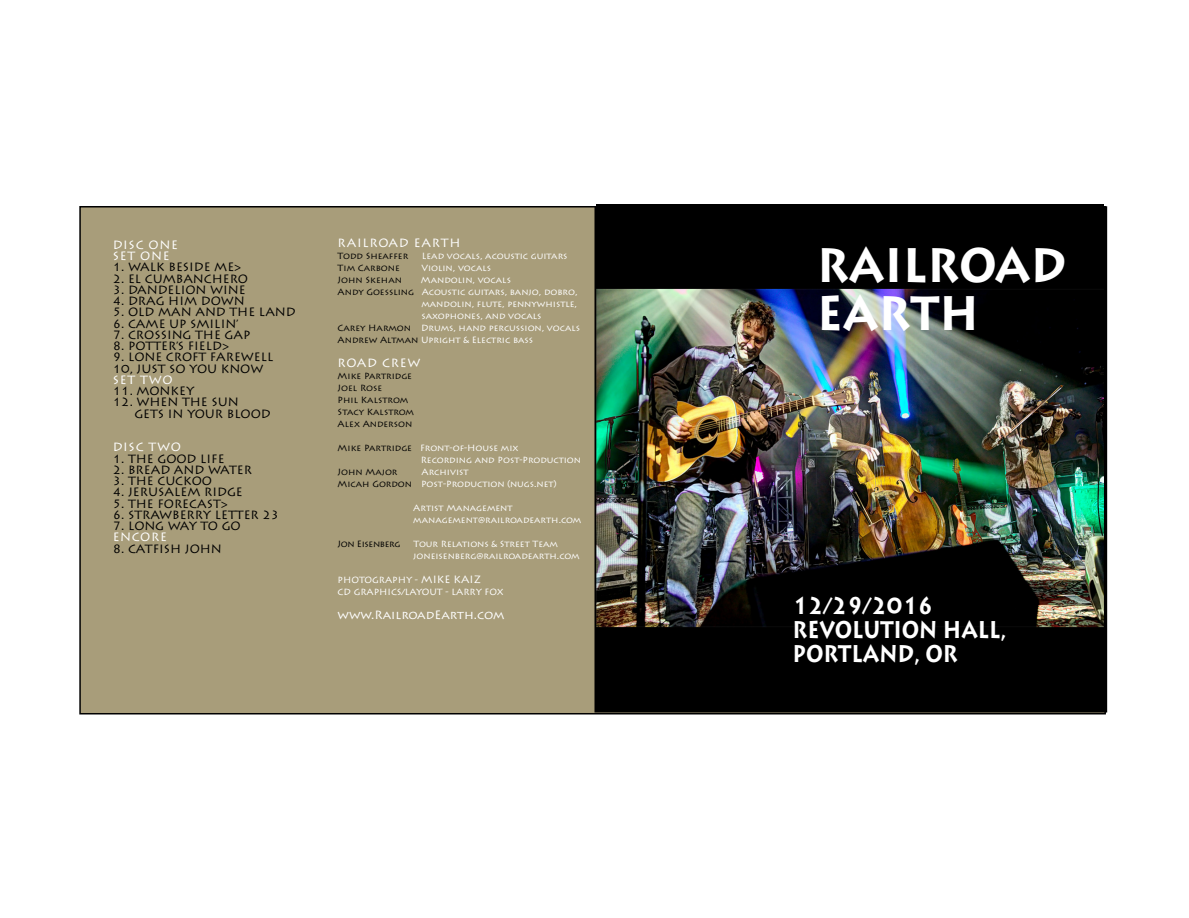
<style>
.page{position:relative;width:1189px;height:918px;background:#fff}
.page>*{position:absolute;margin:0;border:0;box-sizing:border-box;transform-origin:0 0}
.t1{font:700 48px/48px "Lithos Pro";color:#fff;scale:.9 1}
.t2{font:700 24px/24px "Lithos Pro";color:#fff;scale:.83 1}
.t3{font:12px/11.2px "Lithos Pro";color:#000}
.t4{font:12px/11.2px "Lithos Pro";letter-spacing:.055em;color:#fff}
.t5{font:12px "Lithos Pro";color:#fff}
.t6{font:9px/12px "Lithos Pro";color:#fff}
.t7{font:9px/12px "Lithos Pro";color:#000}
.t8{font:9px "Lithos Pro";letter-spacing:-.035em;color:#000}
.s1{color:#000}
.s2{font-size:10.5px}
</style>
<div class="page">
<img style="left:79px;top:204px;width:1029px;height:511px">
<h3 class="t4" style="left:113px;top:239px;width:67px">DISC ONE<br>SET ONE</h3>
<h3 class="t3" style="left:113px;top:262px;width:130px">1. WALK BESIDE ME&gt;</h3>
<h3 class="t3" style="left:113px;top:273px;width:137px">2. EL CUMBANCHERO</h3>
<h3 class="t3" style="left:113px;top:284px;width:134px">3. DANDELION WINE</h3>
<h3 class="t3" style="left:113px;top:295px;width:133px">4. DRAG HIM DOWN</h3>
<h3 class="t3" style="left:113px;top:307px;width:184px">5. OLD MAN AND THE LAND</h3>
<h3 class="t3" style="left:113px;top:318px;width:127px">6. CAME UP SMILIN’</h3>
<h3 class="t3" style="left:113px;top:329px;width:139px">7. CROSSING THE GAP</h3>
<h3 class="t3" style="left:113px;top:340px;width:118px">8. POTTER’S FIELD&gt;</h3>
<h3 class="t3" style="left:113px;top:352px;width:162px">9. LONE CROFT FAREWELL<br>10, JUST SO YOU KNOW</h3>
<h3 class="t4" style="left:113px;top:374px;width:61px">SET TWO</h3>
<h3 class="t3" style="left:113px;top:385px;width:83px">11. MONKEY</h3>
<h3 class="t3" style="left:134px;top:397px;width:138px;text-indent:-22px">12. WHEN THE SUN<br>GETS IN YOUR BLOOD</h3>
<h3 class="t4" style="left:113px;top:442px;width:70px">DISC TWO</h3>
<h3 class="t3" style="left:113px;top:453px;width:113px">1. THE GOOD LIFE</h3>
<h3 class="t3" style="left:113px;top:464px;width:141px">2. BREAD AND WATER</h3>
<h3 class="t3" style="left:113px;top:475px;width:101px">3. THE CUCKOO</h3>
<h3 class="t3" style="left:113px;top:487px;width:131px">4. JERUSALEM RIDGE</h3>
<h3 class="t3" style="left:113px;top:498px;width:117px">5. THE FORECAST&gt;</h3>
<h3 class="t3" style="left:113px;top:509px;width:168px">6. STRAWBERRY LETTER 23</h3>
<h3 class="t3" style="left:113px;top:520px;width:129px">7. LONG WAY TO GO</h3>
<h3 class="t4" style="left:113px;top:532px;width:56px">ENCORE</h3>
<h3 class="t3" style="left:113px;top:543px;width:111px">8. CATFISH JOHN</h3>
<h3 class="t4" style="left:337px;top:237px;width:124px">RAILROAD EARTH</h3>
<p class="t7" style="left:337px;top:250px;width:72px">Todd Sheaffer</p>
<p class="t6" style="left:421px;top:250px;width:147px">Lead vocals, acoustic guitars</p>
<p class="t7" style="left:337px;top:262px;width:64px">Tim Carbone</p>
<p class="t6" style="left:421px;top:262px;width:71px">Violin, vocals</p>
<p class="t7" style="left:337px;top:274px;width:66px">John Skehan</p>
<p class="t6" style="left:421px;top:274px;width:92px">Mandolin, vocals</p>
<p class="t6" style="left:337px;top:286px;width:241px"><span class="s1">Andy Goessling</span> Acoustic guitars, banjo, dobro,</p>
<p class="t6" style="left:421px;top:298px;width:157px">mandolin, flute, pennywhistle,</p>
<p class="t6" style="left:421px;top:310px;width:122px">saxophones, and vocals</p>
<p class="t6" style="left:337px;top:322px;width:244px"><span class="s1">Carey Harmon</span> Drums, hand percussion, vocals</p>
<p class="t6" style="left:337px;top:334px;width:197px"><span class="s1">Andrew Altman</span> Upright &amp; Electric bass</p>
<h3 class="t4" style="left:337px;top:357px;width:84px">ROAD CREW</h3>
<p class="t7" style="left:337px;top:370px;width:78px">Mike Partridge<br>Joel Rose<br>Phil Kalstrom<br>Stacy Kalstrom<br>Alex Anderson</p>
<p class="t6" style="left:420px;top:442px;width:162px;text-indent:-83px"><span class="s1">Mike Partridge</span> Front-of-House mix<br>Recording and Post-Production</p>
<p class="t7" style="left:337px;top:466px;width:61px">John Major</p>
<p class="t6" style="left:337px;top:466px;width:220px;text-align:center">Archivist<br><span class="s1">Micah Gordon</span> Post-Production (nugs.net)</p>
<p class="t6" style="left:413px;top:502px;width:169px">Artist Management management@railroadearth.com</p>
<p class="t8" style="left:337px;top:539px;width:64px">Jon Eisenberg</p>
<p class="t6" style="left:413px;top:538px;width:168px">Tour Relations &amp; Street Team joneisenberg@railroadearth.com</p>
<p class="t6" style="left:337px;top:574px;width:167px">PHOTOGRAPHY - <span class="s2">MIKE KAIZ<br></span>CD GRAPHICS/LAYOUT - LARRY FOX</p>
<h3 class="t5" style="left:337px;top:608px;width:168px">www.RailroadEarth.com</h3>
<h1 class="t1" style="left:816px;top:242px;width:279px">RAILROAD<br>EARTH</h1>
<h2 class="t2" style="left:792px;top:594px;width:259px">12/29/2016<br>REVOLUTION HALL,<br>PORTLAND, OR</h2>
</div>
